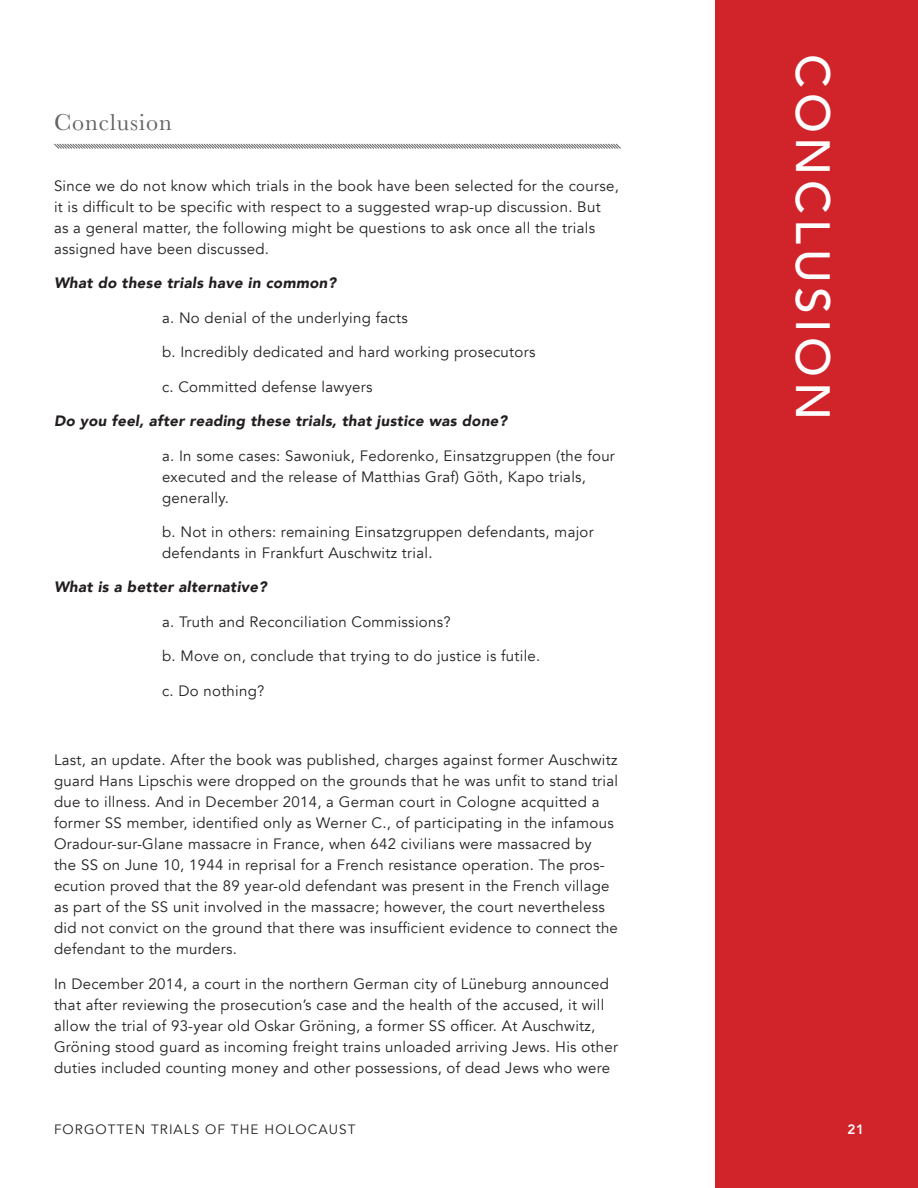
<style>
.page{position:relative;width:918px;height:1188px;background:#fff}
.page>*{position:absolute;margin:0;border:0;box-sizing:border-box;transform-origin:0 0}
.t1{font:500 48px "Avenir";letter-spacing:.1em;color:#fff}
.t2{font:24px "Baskerville";letter-spacing:.04em;color:#636366}
.t3{font:15px/21px "Avenir";letter-spacing:.02em;color:#231f20}
.t4{font:italic 900 15px "Avenir";letter-spacing:.02em;color:#231f20}
.t5{font:13.5px "Avenir";letter-spacing:.08em;color:#231f20}
.t6{font:800 13.5px "Avenir";color:#fff}
</style>
<div class="page">
<div style="left:716px;top:0;width:202px;height:1188px;background:#d1232a"></div>
<svg style="left:54px;top:143px;width:567px;height:6px"></svg>
<h2 class="t2" style="left:54px;top:107px;width:119px">Conclusion</h2>
<p class="t3" style="left:54px;top:175px;width:566px">Since we do not know which trials in the book have been selected for the course, it is difficult to be specific with respect to a suggested wrap-up discussion. But as a general matter, the following might be questions to ask once all the trials assigned have been discussed.</p>
<p class="t4" style="left:54px;top:270px;width:284px">What do these trials have in common?</p>
<p class="t3" style="left:162px;top:307px;width:247px">a. No denial of the underlying facts</p>
<p class="t3" style="left:162px;top:342px;width:375px">b. Incredibly dedicated and hard working prosecutors</p>
<p class="t3" style="left:162px;top:376px;width:212px">c. Committed defense lawyers</p>
<p class="t4" style="left:54px;top:408px;width:455px">Do you feel, after reading these trials, that justice was done?</p>
<p class="t3" style="left:162px;top:445px;width:454px">a. In some cases: Sawoniuk, Fedorenko, Einsatzgruppen (the four executed and the release of Matthias Graf) Göth, Kapo trials, generally.</p>
<p class="t3" style="left:162px;top:522px;width:433px">b. Not in others: remaining Einsatzgruppen defendants, major defendants in Frankfurt Auschwitz trial.</p>
<p class="t4" style="left:54px;top:575px;width:214px">What is a better alternative?</p>
<p class="t3" style="left:162px;top:612px;width:290px">a. Truth and Reconciliation Commissions?</p>
<p class="t3" style="left:162px;top:646px;width:380px">b. Move on, conclude that trying to do justice is futile.</p>
<p class="t3" style="left:162px;top:681px;width:104px">c. Do nothing?</p>
<p class="t3" style="left:54px;top:750px;width:566px">Last, an update. After the book was published, charges against former Auschwitz guard Hans Lipschis were dropped on the grounds that he was unfit to stand trial due to illness. And in December 2014, a German court in Cologne acquitted a former SS member, identified only as Werner C., of participating in the infamous Oradour-sur-Glane massacre in France, when 642 civilians were massacred by<br>the SS on June 10, 1944 in reprisal for a French resistance operation. The pros&shy;ecution proved that the 89 year-old defendant was present in the French village as part of the SS unit involved in the massacre; however, the court nevertheless did not convict on the ground that there was insufficient evidence to connect the defendant to the murders.</p>
<p class="t3" style="left:54px;top:973px;width:566px">In December 2014, a court in the northern German city of Lüneburg announced that after reviewing the prosecution’s case and the health of the accused, it will allow the trial of 93-year old Oskar Gröning, a former SS officer. At Auschwitz, Gröning stood guard as incoming freight trains unloaded arriving Jews. His other duties included counting money and other possessions, of dead Jews who were</p>
<h1 class="t1" style="left:854px;top:54px;width:367px;rotate:90deg">CONCLUSION</h1>
<p class="t5" style="left:54px;top:1121px;width:303px">FORGOTTEN TRIALS OF THE HOLOCAUST</p>
<p class="t6" style="left:847px;top:1119px;width:18px">21</p>
</div>
